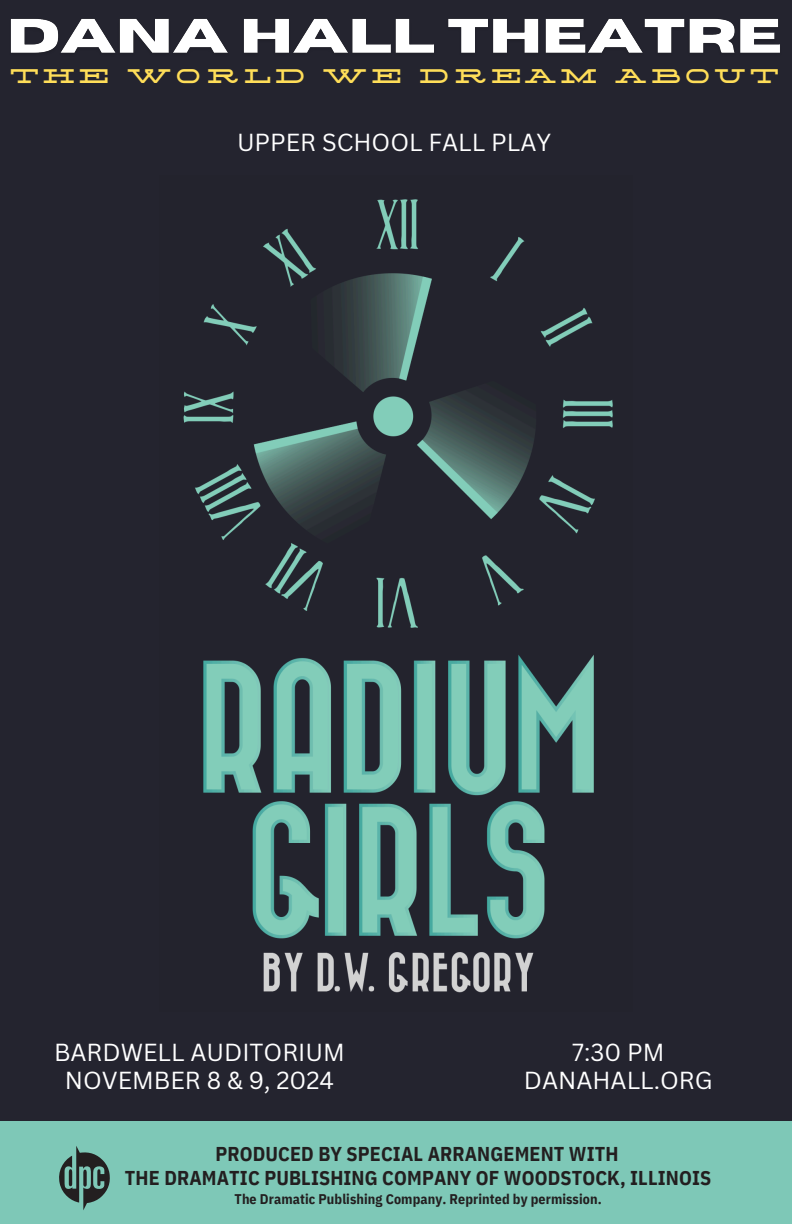
<style>
.page{position:relative;width:792px;height:1224px;background:#24242f}
.page>*{position:absolute;margin:0;border:0;box-sizing:border-box;transform-origin:0 0}
.t1{font:28.2px "Silverfake";letter-spacing:.145em;color:#ffde59}
.t2{font:24px/27.8px "Canva Sans";color:#fff;text-align:center}
.t3{font:700 20px "IBM Plex Sans Cond";letter-spacing:.005em;color:#231f20}
.t4{font:700 14px "IBM Plex Sans Cond";letter-spacing:.005em;color:#231f20}
</style>
<div class="page">
<img style="left:183px;top:199px;width:430px;height:794px">
<div style="left:0;top:1122px;width:792px;height:102px;background:#7ec8b7"></div>
<img style="left:10px;top:18px;width:770px;height:35px">
<svg style="left:59px;top:1146px;width:51px;height:64px"></svg>
<h3 class="t1" style="left:10px;top:62px;width:770px">The world we dream about</h3>
<p class="t2" style="left:237px;top:128px;width:316px">UPPER SCHOOL FALL PLAY</p>
<p class="t2" style="left:54px;top:1038px;width:292px">BARDWELL AUDITORIUM<br>NOVEMBER 8 &amp; 9, 2024</p>
<p class="t2" style="left:524px;top:1038px;width:190px">7:30 PM<br>DANAHALL.ORG</p>
<h3 class="t3" style="left:215px;top:1140px;width:405px">PRODUCED BY SPECIAL ARRANGEMENT WITH</h3>
<h3 class="t3" style="left:125px;top:1164px;width:588px">THE DRAMATIC PUBLISHING COMPANY OF WOODSTOCK, ILLINOIS</h3>
<h4 class="t4" style="left:235px;top:1190px;width:369px">The Dramatic Publishing Company. Reprinted by permission.</h4>
</div>
